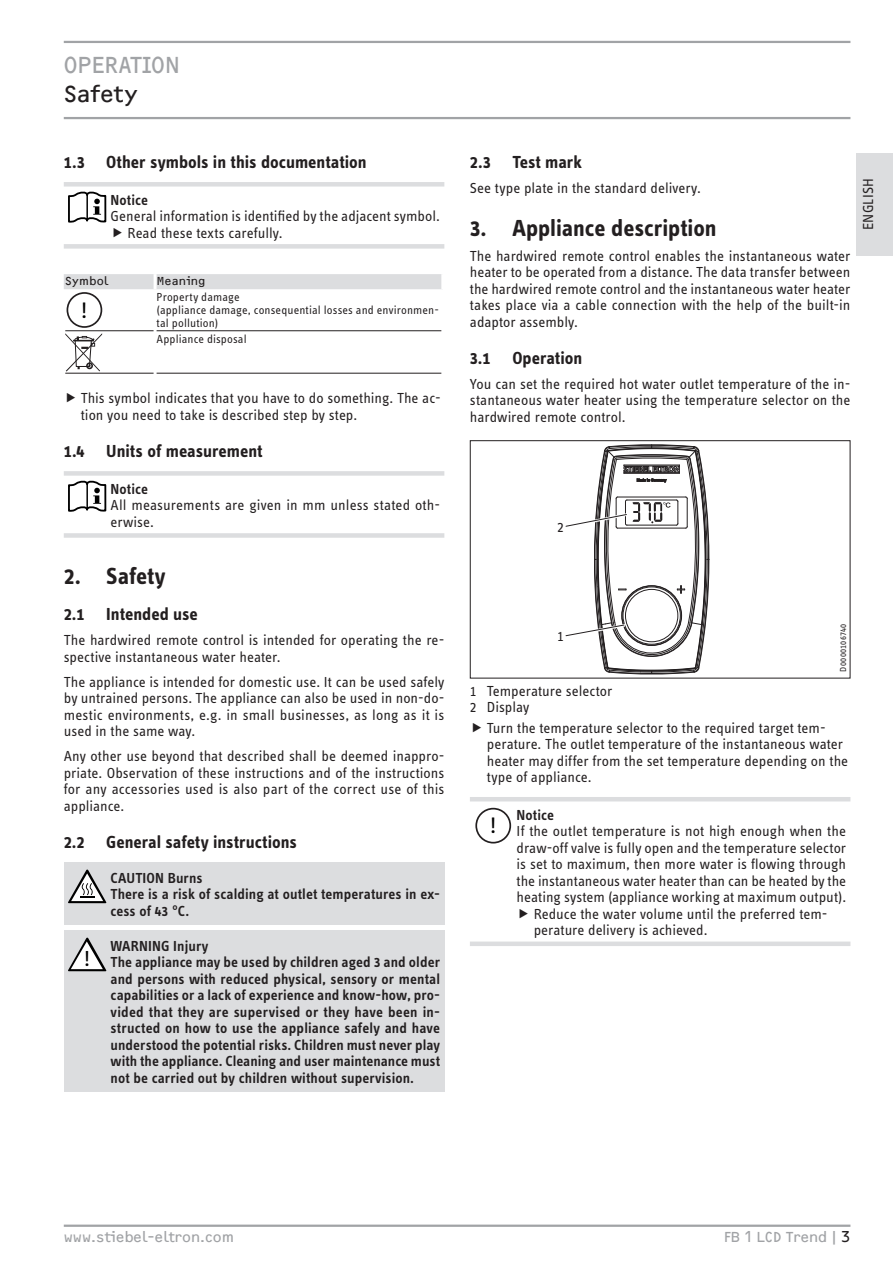
<style>
.page{position:relative;width:893px;height:1263px;background:#fff}
.page>*{position:absolute;margin:0;border:0;box-sizing:border-box;transform-origin:0 0}
.t1{font:700 24px "STE Info Text";color:#231f20}
.t2{font:24px "F2 FOCR Bczyk Com";letter-spacing:-.015em;color:#a1a3a6}
.t3{font:24px "F2 FOCR Bczyk Com";letter-spacing:.005em;color:#231f20}
.t4{font:23.25px "STE Info Text";color:#000}
.t5{font:22.5px "STE Info Text";color:#000}
.t6{font:700 18px "STE Info Text";color:#231f20}
.t7{font:15px/16.5px "STE Info Text";color:#231f20}
.t8{font:600 15px/16.5px "STE Info Text";letter-spacing:.005em;color:#231f20}
.t9{font:15px "F2 FOCR Bczyk Com";color:#a1a3a6}
.t10{font:12px/13.2px "STE Info Text";letter-spacing:.01em;color:#231f20}
.t11{font:12px "F2 FOCR Bczyk Com";letter-spacing:.015em;color:#231f20}
.t12{font:9px "STE Info Text";letter-spacing:.035em;color:#231f20}
.s1{color:#231f20}
</style>
<div class="page">
<hr style="left:64px;top:41px;width:786px;height:2px;background:#a1a3a6">
<hr style="left:64px;top:117px;width:786px;height:2px;background:#a1a3a6">
<div style="left:857px;top:153px;width:36px;height:102px;background:#dcdddf"></div>
<hr style="left:64px;top:1224px;width:786px;height:3px;background:#a1a3a6">
<div style="left:64px;top:182px;width:380px;height:5px;background:#dcdddf"></div>
<div style="left:64px;top:244px;width:380px;height:5px;background:#dcdddf"></div>
<svg style="left:68px;top:192px;width:38px;height:31px"></svg>
<hr style="left:86px;top:195px;width:2px;height:24px;background:#000">
<div style="left:64px;top:274px;width:377px;height:15px;background:#dcdddf"></div>
<hr style="left:154px;top:274px;width:3px;height:15px;background:#fff">
<hr style="left:65px;top:330px;width:89px;height:1px;background:#231f20">
<hr style="left:157px;top:330px;width:284px;height:1px;background:#231f20">
<hr style="left:65px;top:373px;width:89px;height:1px;background:#231f20">
<hr style="left:157px;top:373px;width:284px;height:1px;background:#231f20">
<div style="left:64px;top:471px;width:380px;height:5px;background:#dcdddf"></div>
<div style="left:64px;top:533px;width:380px;height:5px;background:#dcdddf"></div>
<svg style="left:68px;top:481px;width:38px;height:31px"></svg>
<hr style="left:86px;top:484px;width:2px;height:24px;background:#000">
<div style="left:64px;top:862px;width:380px;height:62px;background:#dcdddf"></div>
<svg style="left:68px;top:869px;width:38px;height:34px"></svg>
<div style="left:64px;top:930px;width:380px;height:161px;background:#dcdddf"></div>
<svg style="left:68px;top:938px;width:38px;height:33px"></svg>
<div style="left:470px;top:440px;width:380px;height:238px;border:1px solid #231f20"></div>
<svg style="left:565px;top:445px;width:144px;height:229px"></svg>
<hr style="left:470px;top:797px;width:380px;height:4px;background:#dcdddf">
<div style="left:470px;top:941px;width:380px;height:5px;background:#dcdddf"></div>
<div style="left:475px;top:808px;width:36px;height:35px;border:2px solid #231f20;border-radius:50%"></div>
<div style="left:67px;top:292px;width:35px;height:36px;border:2px solid #231f20;border-radius:50%"></div>
<svg style="left:65px;top:333px;width:37px;height:38px"></svg>
<h1 class="t2" style="left:64px;top:51px;width:102px">Operation</h1>
<h1 class="t3" style="left:64px;top:80px;width:75px">Safety</h1>
<p class="t6" style="left:64px;top:151px;width:304px">1.3 Other symbols in this documentation</p>
<p class="t8" style="left:111px;top:192px;width:39px">Notice</p>
<p class="t7" style="left:128px;top:208px;width:314px;text-indent:-17px">General information is identified by the adjacent symbol.<br>Read these texts carefully.</p>
<p class="t11" style="left:65px;top:274px;width:45px">Symbol</p>
<p class="t11" style="left:157px;top:274px;width:51px">Meaning</p>
<p class="t10" style="left:157px;top:290px;width:284px">Property damage<br>(appliance damage, consequential losses and environmen&shy;tal pollution)</p>
<p class="t10" style="left:157px;top:333px;width:92px">Appliance disposal</p>
<h2 class="t4" style="left:81px;top:297px;width:8px">!</h2>
<p class="t7" style="left:81px;top:390px;width:361px">This symbol indicates that you have to do something. The ac&shy;tion you need to take is described step by step.</p>
<p class="t6" style="left:64px;top:440px;width:200px">1.4 Units of measurement</p>
<p class="t8" style="left:111px;top:481px;width:39px">Notice</p>
<p class="t7" style="left:111px;top:497px;width:331px">All measurements are given in mm unless stated oth&shy;erwise.</p>
<h1 class="t1" style="left:64px;top:562px;width:103px">2. Safety</h1>
<p class="t6" style="left:64px;top:604px;width:136px">2.1 Intended use</p>
<p class="t7" style="left:64px;top:632px;width:382px">The hardwired remote control is intended for operating the re&shy;spective instantaneous water heater.</p>
<p class="t7" style="left:64px;top:674px;width:382px;text-align:justify">The appliance is intended for domestic use. It can be used safely by untrained persons. The appliance can also be used in non-do&shy;mestic environments, e.g. in small businesses, as long as it is used in the same way.</p>
<p class="t7" style="left:64px;top:748px;width:382px;text-align:justify">Any other use beyond that described shall be deemed inappro&shy;priate. Observation of these instructions and of the instructions for any accessories used is also part of the correct use of this appliance.</p>
<p class="t6" style="left:64px;top:831px;width:235px">2.2 General safety instructions</p>
<p class="t8" style="left:111px;top:869px;width:331px">CAUTION Burns<br>There is a risk of scalding at outlet temperatures in ex&shy;cess of 43 °C.</p>
<h3 class="t5" style="left:84px;top:946px;width:8px">!</h3>
<p class="t8" style="left:111px;top:938px;width:331px">WARNING Injury<br>The appliance may be used by children aged 3 and older and persons with reduced physical, sensory or mental capabilities or a lack of experience and know-how, pro&shy;vided that they are supervised or they have been in&shy;structed on how to use the appliance safely and have understood the potential risks. Children must never play with the appliance. Cleaning and user maintenance must not be carried out by children without supervision.</p>
<p class="t6" style="left:470px;top:151px;width:114px">2.3 Test mark</p>
<p class="t7" style="left:470px;top:179px;width:233px">See type plate in the standard delivery.</p>
<h1 class="t1" style="left:470px;top:214px;width:248px">3. Appliance description</h1>
<p class="t7" style="left:470px;top:248px;width:382px;text-align:justify">The hardwired remote control enables the instantaneous water heater to be operated from a distance. The data transfer between the hardwired remote control and the instantaneous water heater takes place via a cable connection with the help of the built-in adaptor assembly.</p>
<p class="t6" style="left:470px;top:347px;width:114px">3.1 Operation</p>
<p class="t7" style="left:470px;top:375px;width:382px;text-align:justify">You can set the required hot water outlet temperature of the in&shy;stantaneous water heater using the temperature selector on the hardwired remote control.</p>
<p class="t7" style="left:860px;top:230px;width:53px;rotate:-90deg">ENGLISH</p>
<p class="t7" style="left:557px;top:518px;width:8px">2</p>
<p class="t7" style="left:557px;top:628px;width:8px">1</p>
<p class="t12" style="left:838px;top:671px;width:49px;rotate:-90deg">D0000106740</p>
<p class="t7" style="left:470px;top:682px;width:144px">1 Temperature selector<br>2 Display</p>
<p class="t7" style="left:487px;top:720px;width:363px">Turn the temperature selector to the required target tem&shy;perature. The outlet temperature of the instantaneous water heater may differ from the set temperature depending on the type of appliance.</p>
<h2 class="t4" style="left:490px;top:812px;width:8px">!</h2>
<p class="t8" style="left:517px;top:806px;width:39px">Notice</p>
<p class="t7" style="left:517px;top:823px;width:331px">If the outlet temperature is not high enough when the</p>
<p class="t7" style="left:517px;top:839px;width:331px">draw-off valve is fully open and the temperature selector</p>
<p class="t7" style="left:517px;top:856px;width:331px">is set to maximum, then more water is flowing through</p>
<p class="t7" style="left:517px;top:872px;width:331px">the instantaneous water heater than can be heated by the</p>
<p class="t7" style="left:517px;top:889px;width:331px">heating system (appliance working at maximum output).</p>
<p class="t7" style="left:534px;top:905px;width:295px">Reduce the water volume until the preferred tem-</p>
<p class="t7" style="left:534px;top:922px;width:175px">perature delivery is achieved.</p>
<p class="t9" style="left:64px;top:1228px;width:172px">www.stiebel-eltron.com</p>
<p class="t9" style="left:724px;top:1228px;width:128px">FB 1 LCD Trend|<span class="s1">3</span></p>
</div>
